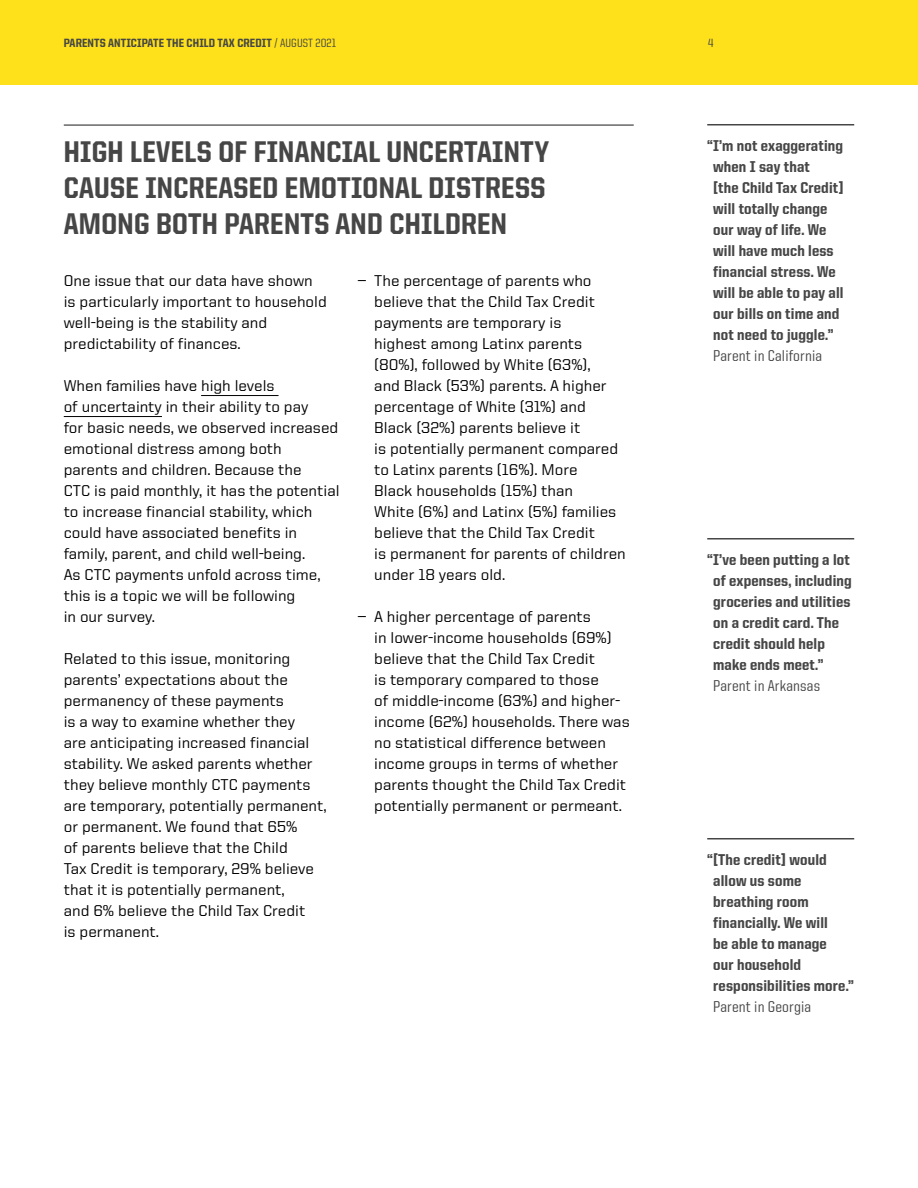
<style>
.page{position:relative;width:918px;height:1188px;background:#fff}
.page>*{position:absolute;margin:0;border:0;box-sizing:border-box;transform-origin:0 0}
.t1{font:800 30px/36px "United Sans Semi Cond";letter-spacing:.01em;color:#464646}
.t2{font:500 15.75px/21px "United Sans Reg";color:#000}
.t3{font:800 15.75px/21px "United Sans Semi Cond";letter-spacing:.01em;color:#464646}
.t4{font:500 15.75px "United Sans Semi Cond";letter-spacing:.01em;color:#464646}
.t5{font:800 12px "United Sans Semi Cond";letter-spacing:.01em;color:#464646}
.t6{font:500 12px "United Sans Semi Cond";color:#464646}
.s1{font-weight:500}
</style>
<div class="page">
<div style="left:0;top:0;width:918px;height:85px;background:#fee11a"></div>
<hr style="left:64px;top:124px;width:570px;height:2px;background:#464646">
<hr style="left:201px;top:395px;width:78px;height:1px;background:#000">
<hr style="left:64px;top:416px;width:98px;height:1px;background:#000">
<hr style="left:707px;top:124px;width:147px;height:1px;background:#464646">
<hr style="left:707px;top:538px;width:147px;height:2px;background:#464646">
<hr style="left:707px;top:838px;width:147px;height:1px;background:#464646">
<p class="t5" style="left:64px;top:37px;width:274px">PARENTS ANTICIPATE THE CHILD TAX CREDIT <span class="s1">/ AUGUST 2021</span></p>
<p class="t6" style="left:708px;top:37px;width:7px">4</p>
<h1 class="t1" style="left:64px;top:133px;width:487px">HIGH LEVELS OF FINANCIAL UNCERTAINTY<br>CAUSE INCREASED EMOTIONAL DISTRESS<br>AMONG BOTH PARENTS AND CHILDREN</h1>
<p class="t2" style="left:64px;top:270px;width:265px">One issue that our data have shown is particularly important to household well-being is the stability and predictability of finances.</p>
<p class="t2" style="left:64px;top:375px;width:277px">When families have high levels<br>of uncertainty in their ability to pay<br>for basic needs, we observed increased emotional distress among both parents and children. Because the<br>CTC is paid monthly, it has the potential to increase financial stability, which could have associated benefits in family, parent, and child well-being.<br>As CTC payments unfold across time, this is a topic we will be following<br>in our survey.</p>
<p class="t2" style="left:64px;top:648px;width:264px">Related to this issue, monitoring parents’ expectations about the permanency of these payments<br>is a way to examine whether they<br>are anticipating increased financial stability. We asked parents whether they believe monthly CTC payments are temporary, potentially permanent, or permanent. We found that 65%<br>of parents believe that the Child<br>Tax Credit is temporary, 29% believe that it is potentially permanent,<br>and 6% believe the Child Tax Credit<br>is permanent.</p>
<p class="t2" style="left:374px;top:270px;width:253px;text-indent:-17px">— The percentage of parents who believe that the Child Tax Credit payments are temporary is<br>highest among Latinx parents (80%), followed by White (63%),<br>and Black (53%) parents. A higher percentage of White (31%) and<br>Black (32%) parents believe it<br>is potentially permanent compared to Latinx parents (16%). More<br>Black households (15%) than<br>White (6%) and Latinx (5%) families believe that the Child Tax Credit<br>is permanent for parents of children under 18 years old.</p>
<p class="t2" style="left:374px;top:606px;width:257px;text-indent:-17px">— A higher percentage of parents<br>in lower-income households (69%) believe that the Child Tax Credit<br>is temporary compared to those<br>of middle-income (63%) and higher&shy;income (62%) households. There was no statistical difference between income groups in terms of whether parents thought the Child Tax Credit potentially permanent or permeant.</p>
<p class="t3" style="left:713px;top:135px;width:132px;text-indent:-6px">“I’m not exaggerating when I say that<br>[the Child Tax Credit] will totally change our way of life. We will have much less financial stress. We will be able to pay all our bills on time and not need to juggle.”</p>
<p class="t4" style="left:713px;top:347px;width:110px">Parent in California</p>
<p class="t3" style="left:713px;top:549px;width:140px;text-indent:-6px">“I’ve been putting a lot of expenses, including groceries and utilities on a credit card. The credit should help make ends meet.”</p>
<p class="t4" style="left:713px;top:677px;width:108px">Parent in Arkansas</p>
<p class="t3" style="left:713px;top:849px;width:142px;text-indent:-6px">“[The credit] would allow us some breathing room financially. We will<br>be able to manage<br>our household responsibilities more.”</p>
<p class="t4" style="left:713px;top:998px;width:100px">Parent in Georgia</p>
</div>
